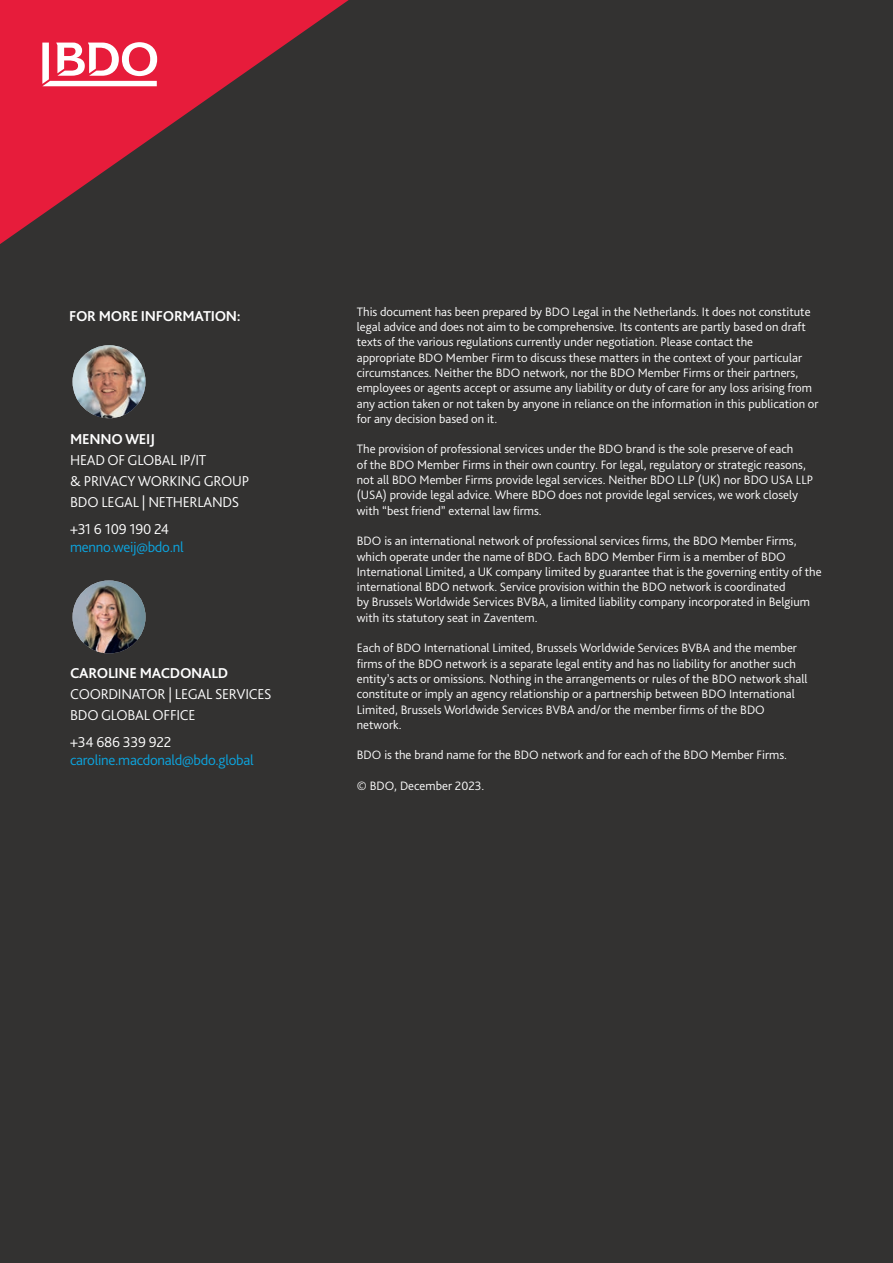
<style>
.page{position:relative;width:893px;height:1263px;background:#333231}
.page>*{position:absolute;margin:0;border:0;box-sizing:border-box;transform-origin:0 0}
.t1{font:300 15px/21px "Bliss Pro";letter-spacing:-.02em;color:#fff}
.t2{font:300 15px "Bliss Pro";letter-spacing:-.02em;color:#0ca4de}
.t3{font:700 15px "Bliss Pro";letter-spacing:-.02em;color:#fff}
.t4{font:300 12.75px/15.3px "Bliss Pro";color:#fff}
</style>
<div class="page">
<svg style="left:0;top:0;width:349px;height:244px"></svg>
<svg style="left:42px;top:42px;width:115px;height:44px;background:#f28b9b"></svg>
<img style="left:73px;top:580px;width:73px;height:73px;border-radius:36px">
<img style="left:73px;top:345px;width:73px;height:73px;border-radius:36px">
<p class="t3" style="left:69px;top:306px;width:173px">FOR MORE INFORMATION:</p>
<p class="t3" style="left:70px;top:430px;width:86px">MENNO WEIJ</p>
<p class="t1" style="left:70px;top:449px;width:181px">HEAD OF GLOBAL IP/IT<br>&amp; PRIVACY WORKING GROUP<br>BDO LEGAL | NETHERLANDS</p>
<p class="t1" style="left:70px;top:518px;width:100px">+31 6 109 190 24</p>
<p class="t2" style="left:70px;top:538px;width:115px">menno.weij@bdo.nl</p>
<p class="t3" style="left:70px;top:664px;width:160px">CAROLINE MACDONALD</p>
<p class="t1" style="left:70px;top:683px;width:203px">COORDINATOR | LEGAL SERVICES<br>BDO GLOBAL OFFICE</p>
<p class="t1" style="left:70px;top:731px;width:103px">+34 686 339 922</p>
<p class="t2" style="left:70px;top:751px;width:185px">caroline.macdonald@bdo.global</p>
<p class="t4" style="left:357px;top:303px;width:463px">This document has been prepared by BDO Legal in the Netherlands. It does not constitute legal advice and does not aim to be comprehensive. Its contents are partly based on draft texts of the various regulations currently under negotiation. Please contact the<br>appropriate BDO Member Firm to discuss these matters in the context of your particular circumstances. Neither the BDO network, nor the BDO Member Firms or their partners, employees or agents accept or assume any liability or duty of care for any loss arising from any action taken or not taken by anyone in reliance on the information in this publication or for any decision based on it.</p>
<p class="t4" style="left:357px;top:441px;width:458px">The provision of professional services under the BDO brand is the sole preserve of each<br>of the BDO Member Firms in their own country. For legal, regulatory or strategic reasons, not all BDO Member Firms provide legal services. Neither BDO LLP (UK) nor BDO USA LLP (USA) provide legal advice. Where BDO does not provide legal services, we work closely with “best friend” external law firms.</p>
<p class="t4" style="left:357px;top:533px;width:466px">BDO is an international network of professional services firms, the BDO Member Firms, which operate under the name of BDO. Each BDO Member Firm is a member of BDO International Limited, a UK company limited by guarantee that is the governing entity of the international BDO network. Service provision within the BDO network is coordinated<br>by Brussels Worldwide Services BVBA, a limited liability company incorporated in Belgium with its statutory seat in Zaventem.</p>
<p class="t4" style="left:357px;top:640px;width:452px">Each of BDO International Limited, Brussels Worldwide Services BVBA and the member firms of the BDO network is a separate legal entity and has no liability for another such entity’s acts or omissions. Nothing in the arrangements or rules of the BDO network shall constitute or imply an agency relationship or a partnership between BDO International Limited, Brussels Worldwide Services BVBA and/or the member firms of the BDO network.</p>
<p class="t4" style="left:357px;top:747px;width:432px">BDO is the brand name for the BDO network and for each of the BDO Member Firms.</p>
<p class="t4" style="left:357px;top:778px;width:129px">© BDO, December 2023.</p>
</div>
